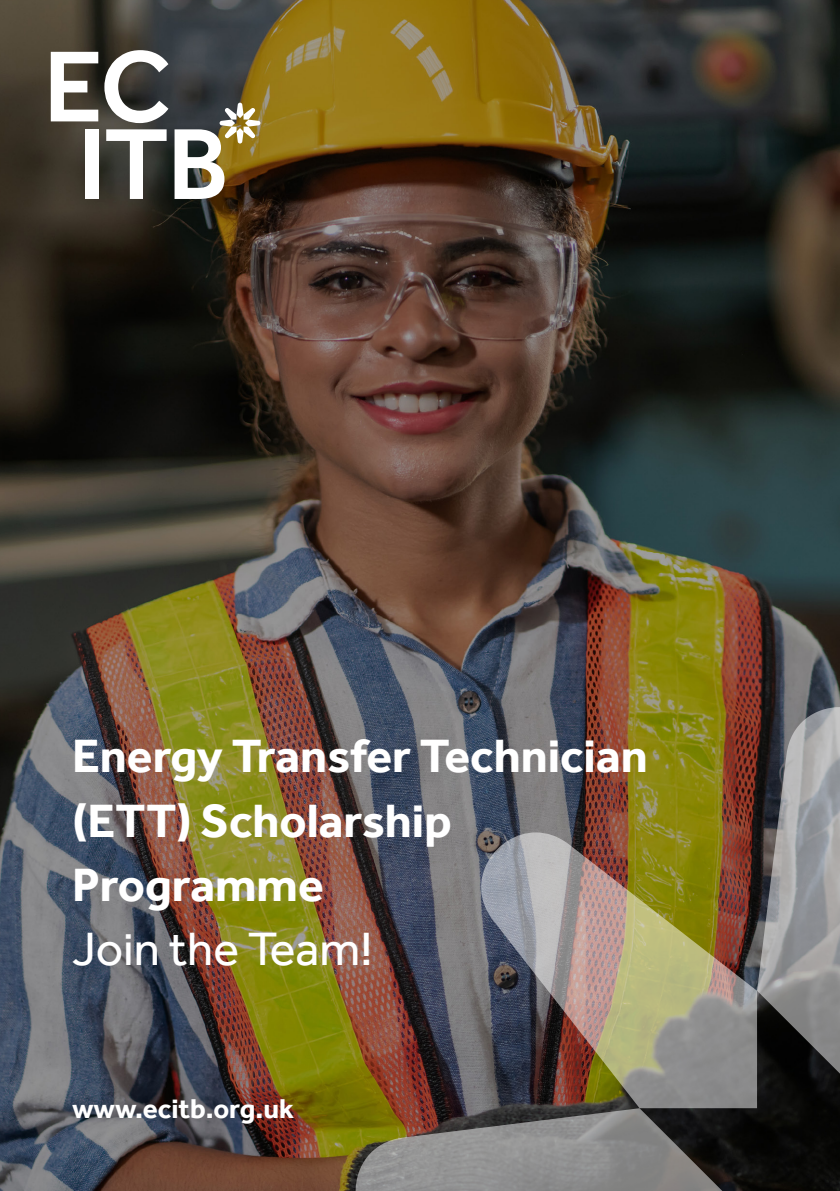
<style>
.page{position:relative;width:840px;height:1191px;background:#fff}
.page>*{position:absolute;margin:0;border:0;box-sizing:border-box;transform-origin:0 0}
.t1{font:700 48px/64.4px "Effra";color:#fff}
.t2{font:48px "Effra";color:#fff}
.t3{font:700 28px "Effra";color:#fff}
</style>
<div class="page">
<img style="left:0;top:0;width:839px;height:1191px">
<svg style="left:51px;top:52px;width:47px;height:69px"></svg>
<svg style="left:104px;top:50px;width:64px;height:73px"></svg>
<div style="left:85px;top:129px;width:13px;height:70px;background:#fff"></div>
<svg style="left:106px;top:129px;width:60px;height:70px"></svg>
<svg style="left:174px;top:102px;width:86px;height:97px"></svg>
<img style="left:462px;top:832px;width:294px;height:276px">
<svg style="left:355px;top:1108px;width:367px;height:83px;background:#77746d"></svg>
<svg style="left:756px;top:707px;width:83px;height:366px;background:#79797b"></svg>
<p class="t1" style="left:72px;top:723px;width:577px">Energy Transfer Technician (ETT) Scholarship</p>
<p class="t1" style="left:72px;top:852px;width:253px">Programme</p>
<p class="t2" style="left:72px;top:920px;width:302px">Join the Team!</p>
<p class="t3" style="left:72px;top:1091px;width:223px">www.ecitb.org.uk</p>
</div>
